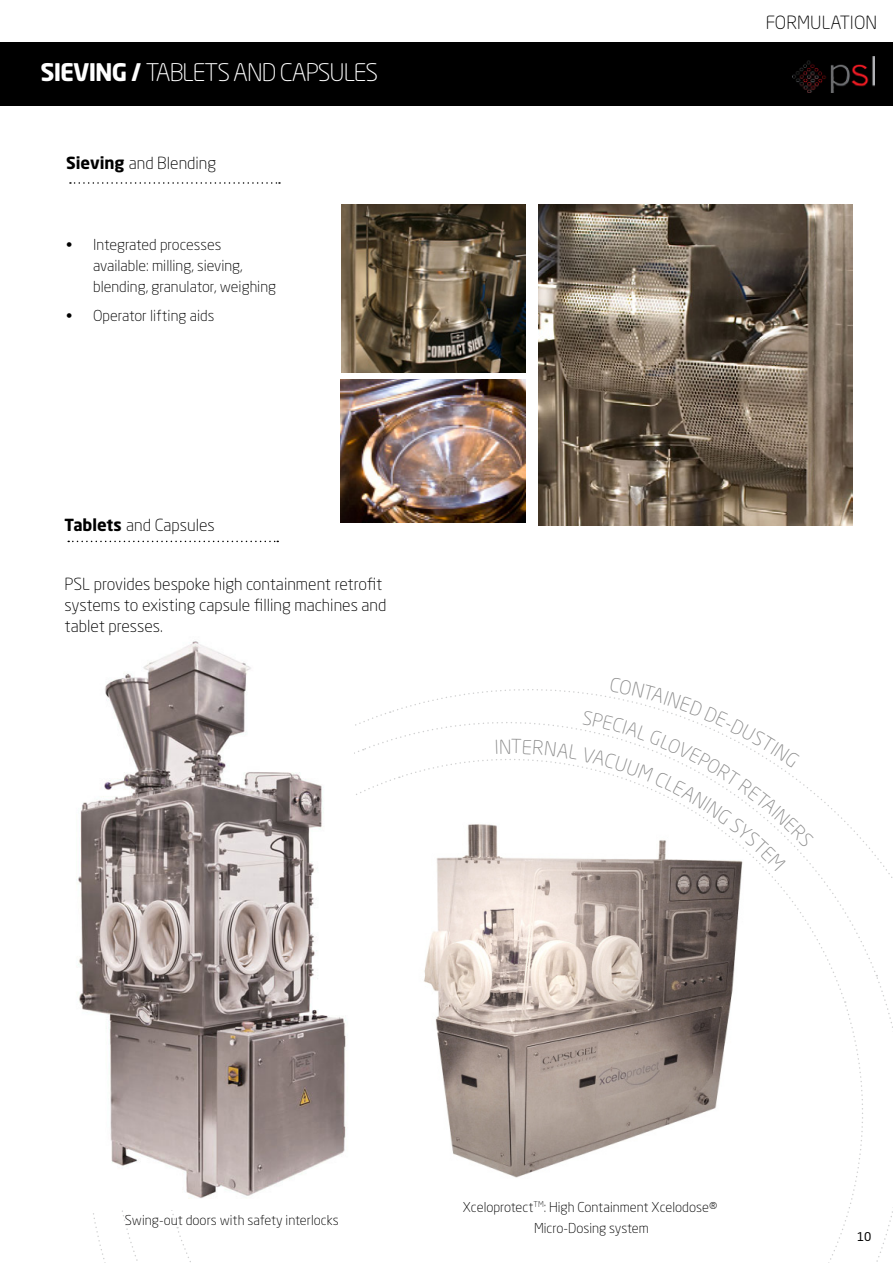
<style>
.page{position:relative;width:893px;height:1263px;background:#fff}
.page>*{position:absolute;margin:0;border:0;box-sizing:border-box;transform-origin:0 0}
.t1{font:700 24px "Neo Sans Std";color:#fff}
.t2{font:300 24px "Neo Sans Std";color:#fff}
.t3{font:300 18px "Neo Sans Std";color:#000}
.t4{font:300 16.5px/21px "Neo Sans Std";color:#000}
.t5{font:300 15px/21px "Neo Sans Std";color:#000}
.t6{font:300 13.5px/21px "Neo Sans Std";color:#000;text-align:center}
.t7{font:12px "Neo Sans Std";color:#000}
.s1{font-weight:300}
.s2{font-weight:700}
</style>
<div class="page">
<div style="left:0;top:43px;width:893px;height:63px;background:#000"></div>
<img style="left:76px;top:641px;width:175px;height:525px">
<svg style="left:70px;top:182px;width:210px;height:2px"></svg>
<svg style="left:68px;top:541px;width:210px;height:1px"></svg>
<img style="left:538px;top:204px;width:314px;height:322px">
<img style="left:342px;top:204px;width:183px;height:168px">
<img style="left:341px;top:380px;width:184px;height:142px">
<img style="left:792px;top:56px;width:82px;height:37px">
<svg style="left:148px;top:677px;width:666px;height:585px"></svg>
<h1 class="t1" style="left:41px;top:57px;width:129px">SIEVING / <span class="s1">TABLE</span></h1>
<h1 class="t2" style="left:205px;top:58px;width:126px">TS AND CAPSULES</h1>
<p class="t4" style="left:66px;top:152px;width:152px"><span class="s2">Sieving</span> and Blending</p>
<p class="t5" style="left:93px;top:234px;width:184px;text-indent:-27px">• I ntegrated processes available: milling, sieving, blending, granulator, weighing</p>
<p class="t5" style="left:66px;top:305px;width:150px">• Operator lifting aids</p>
<p class="t4" style="left:65px;top:514px;width:152px"><span class="s2">Tablets</span> and Capsules</p>
<p class="t4" style="left:65px;top:573px;width:323px">PSL provides bespoke high containment retrofit systems to existing capsule filling machines and tablet presses.</p>
<p class="t3" style="left:766px;top:11px;width:113px">FORMULATION</p>
<p class="t6" style="left:125px;top:1209px;width:215px">Swing-out doors with safety interlocks</p>
<p class="t6" style="left:463px;top:1196px;width:256px">Xceloprotect<sup>TM</sup>: High Containment Xcelodose®<br>Micro-Dosing system</p>
<p class="t7" style="left:857px;top:1229px;width:16px">10</p>
</div>
